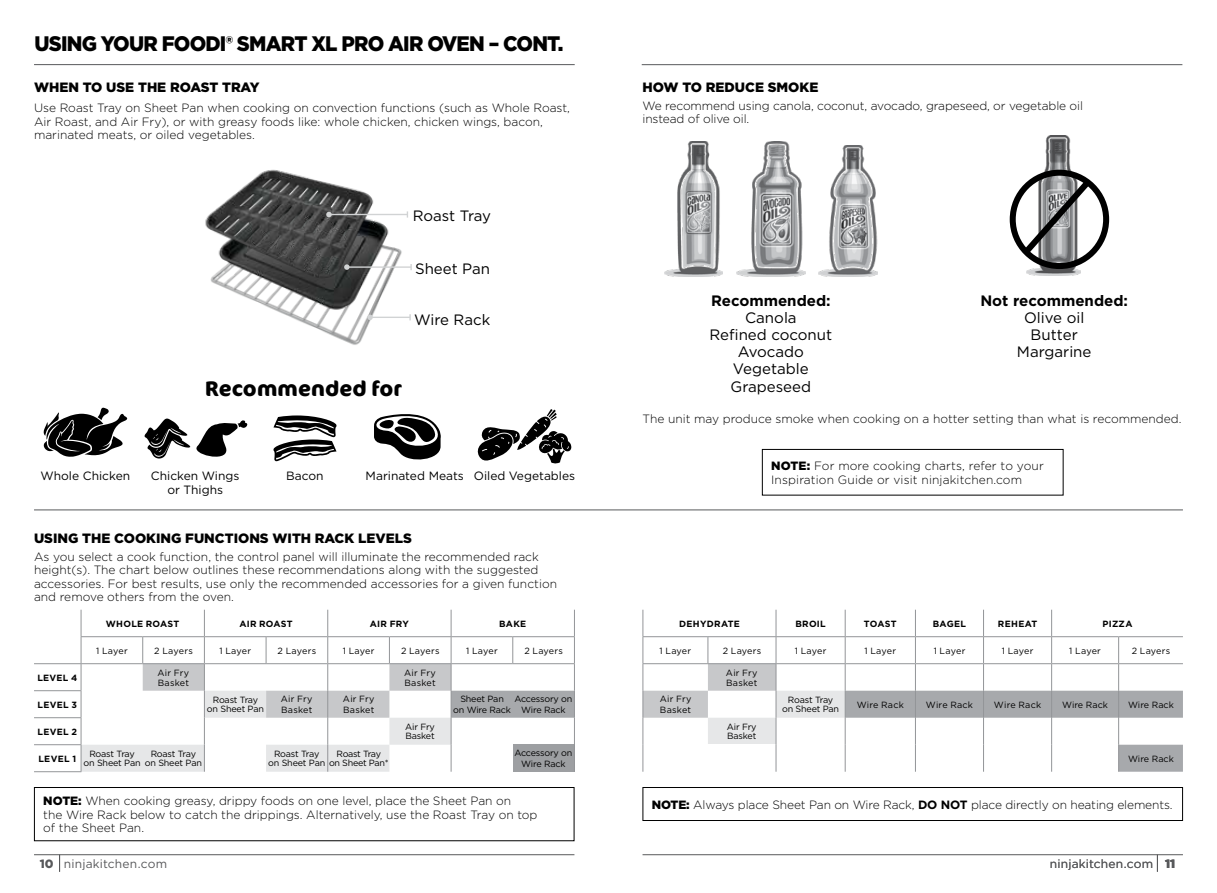
<style>
.page{position:relative;width:1217px;height:893px;background:#fff}
.page>*{position:absolute;margin:0;border:0;box-sizing:border-box;transform-origin:0 0}
.t1{font:900 21px "Gotham";letter-spacing:-.04em;color:#000;scale:.95 1}
.t2{font:700 21px "Cocon Pro";letter-spacing:.005em;color:#000}
.t3{font:15px/17.2px "Gotham";color:#000;text-align:center}
.t4{font:700 15px "Gotham";color:#000}
.t5{font:900 13.5px "Gotham";color:#000}
.t6{font:300 12px/13.5px "Gotham";color:#000}
.t7{font:12px/13.5px "Gotham";color:#000;text-align:center}
.t8{font:12px "Gotham";letter-spacing:.015em;color:#58595b}
.t9{font:9px/9px "Gotham";letter-spacing:-.02em;color:#000;text-align:center}
.t10{font:9px "Gotham";color:#000}
.t11{font:9px/10.8px "Gotham";letter-spacing:.025em;color:#000}
.t12{font:700 9px "Gotham";letter-spacing:.03em;color:#000}
.t13{font:9px/9px "Gotham";letter-spacing:-.03em;color:#000}
.t14{font:9px "Gotham";letter-spacing:-.04em;color:#000}
.s1{font-weight:900}
.s2{font-weight:700}
</style>
<div class="page">
<hr style="left:34px;top:854px;width:540px;height:1px;background:#58595b">
<hr style="left:642px;top:854px;width:540px;height:1px;background:#58595b">
<hr style="left:34px;top:509px;width:1148px;height:1px;background:#58595b">
<svg style="left:59px;top:855px;width:1px;height:17px"></svg>
<svg style="left:1156px;top:855px;width:1px;height:17px"></svg>
<hr style="left:34px;top:663px;width:47px;height:1px;background:#939598">
<hr style="left:34px;top:690px;width:47px;height:1px;background:#939598">
<hr style="left:34px;top:717px;width:47px;height:1px;background:#939598">
<hr style="left:34px;top:744px;width:47px;height:1px;background:#939598">
<hr style="left:34px;top:771px;width:47px;height:1px;background:#939598">
<svg style="left:81px;top:610px;width:494px;height:162px"></svg>
<svg style="left:642px;top:610px;width:540px;height:162px"></svg>
<div style="left:761px;top:449px;width:302px;height:46px;border:1px solid #000"></div>
<hr style="left:34px;top:64px;width:540px;height:1px;background:#58595b">
<hr style="left:641px;top:64px;width:541px;height:1px;background:#58595b">
<img style="left:1026px;top:136px;width:54px;height:140px">
<div style="left:1009px;top:170px;width:99px;height:99px;border:6px solid #000;border-radius:50%"></div>
<svg style="left:1016px;top:175px;width:79px;height:86px"></svg>
<img style="left:736px;top:141px;width:69px;height:136px">
<img style="left:664px;top:141px;width:58px;height:136px">
<img style="left:818px;top:145px;width:59px;height:132px">
<div style="left:642px;top:787px;width:540px;height:34px;border:1px solid #000"></div>
<div style="left:34px;top:787px;width:540px;height:54px;border:1px solid #000"></div>
<svg style="left:44px;top:408px;width:83px;height:49px"></svg>
<svg style="left:273px;top:415px;width:63px;height:46px"></svg>
<svg style="left:374px;top:414px;width:67px;height:46px"></svg>
<svg style="left:477px;top:409px;width:94px;height:55px"></svg>
<svg style="left:144px;top:419px;width:104px;height:40px"></svg>
<img style="left:314px;top:264px;width:98px;height:81px">
<img style="left:243px;top:248px;width:168px;height:79px">
<img style="left:205px;top:169px;width:193px;height:127px">
<hr style="left:347px;top:266px;width:64px;height:2px;background:#d1d3d4">
<svg style="left:344px;top:264px;width:5px;height:6px"></svg>
<hr style="left:370px;top:317px;width:40px;height:1px;background:#d1d3d4">
<svg style="left:367px;top:315px;width:6px;height:5px"></svg>
<hr style="left:329px;top:214px;width:78px;height:1px;background:#d1d3d4">
<svg style="left:326px;top:212px;width:5px;height:5px"></svg>
<h1 class="t1" style="left:34px;top:29px;width:556px">USING YOUR FOODI® SMART XL PRO AIR OVEN – CONT.</h1>
<p class="t5" style="left:34px;top:78px;width:227px">WHEN TO USE THE ROAST TRAY</p>
<p class="t6" style="left:34px;top:101px;width:537px">Use Roast Tray on Sheet Pan when cooking on convection functions (such as Whole Roast,<br>Air Roast, and Air Fry), or with greasy foods like: whole chicken, chicken wings, bacon, marinated meats, or oiled vegetables.</p>
<p class="t3" style="left:413px;top:207px;width:80px">Roast Tray</p>
<p class="t3" style="left:415px;top:260px;width:76px">Sheet Pan</p>
<p class="t3" style="left:414px;top:310px;width:78px">Wire Rack</p>
<h1 class="t2" style="left:205px;top:374px;width:198px">Recommended for</h1>
<p class="t7" style="left:41px;top:469px;width:91px">Whole Chicken</p>
<p class="t7" style="left:151px;top:469px;width:90px">Chicken Wings or Thighs</p>
<p class="t7" style="left:286px;top:469px;width:39px">Bacon</p>
<p class="t7" style="left:365px;top:469px;width:211px">Marinated Meats Oiled Vegetables</p>
<p class="t5" style="left:34px;top:529px;width:379px">USING THE COOKING FUNCTIONS WITH RACK LEVELS</p>
<p class="t6" style="left:34px;top:550px;width:524px">As you select a cook function, the control panel will illuminate the recommended rack height(s). The chart below outlines these recommendations along with the suggested accessories. For best results, use only the recommended accessories for a given function and remove others from the oven.</p>
<p class="t12" style="left:106px;top:617px;width:75px">WHOLE ROAST</p>
<p class="t12" style="left:239px;top:617px;width:55px">AIR ROAST</p>
<p class="t12" style="left:370px;top:617px;width:41px">AIR FRY</p>
<p class="t12" style="left:499px;top:617px;width:28px">BAKE</p>
<p class="t10" style="left:96px;top:645px;width:33px">1 Layer</p>
<p class="t10" style="left:154px;top:645px;width:40px">2 Layers</p>
<p class="t10" style="left:219px;top:645px;width:33px">1 Layer</p>
<p class="t10" style="left:277px;top:645px;width:40px">2 Layers</p>
<p class="t10" style="left:343px;top:645px;width:33px">1 Layer</p>
<p class="t10" style="left:401px;top:645px;width:40px">2 Layers</p>
<p class="t10" style="left:466px;top:645px;width:33px">1 Layer</p>
<p class="t10" style="left:524px;top:645px;width:40px">2 Layers</p>
<p class="t12" style="left:37px;top:672px;width:42px">LEVEL 4</p>
<p class="t11" style="left:157px;top:667px;width:33px">Air Fry<br>Basket</p>
<p class="t11" style="left:404px;top:667px;width:33px">Air Fry<br>Basket</p>
<p class="t12" style="left:38px;top:699px;width:41px">LEVEL 3</p>
<p class="t9" style="left:207px;top:695px;width:59px">Roast Tray on Sheet Pan</p>
<p class="t11" style="left:281px;top:694px;width:33px">Air Fry<br>Basket</p>
<p class="t11" style="left:343px;top:694px;width:33px">Air Fry<br>Basket</p>
<p class="t9" style="left:453px;top:694px;width:59px;line-height:10.8px">Sheet Pan<br>on Wire Rack</p>
<p class="t9" style="left:514px;top:694px;width:59px;line-height:10.8px">Accessory on<br>Wire Rack</p>
<p class="t12" style="left:38px;top:726px;width:41px">LEVEL 2</p>
<p class="t9" style="left:405px;top:722px;width:31px;text-align:left">Air Fry<br>Basket</p>
<p class="t12" style="left:39px;top:753px;width:39px">LEVEL 1</p>
<p class="t9" style="left:83px;top:749px;width:59px">Roast Tray on Sheet Pan</p>
<p class="t9" style="left:145px;top:749px;width:59px">Roast Tray on Sheet Pan</p>
<p class="t13" style="left:268px;top:749px;width:122px;text-indent:6px">Roast Tray<br>on Sheet Pan on Sheet Pan*</p>
<p class="t14" style="left:336px;top:748px;width:46px">Roast Tray</p>
<p class="t9" style="left:514px;top:748px;width:59px;line-height:10.8px">Accessory on<br>Wire Rack</p>
<p class="t5" style="left:642px;top:78px;width:177px">HOW TO REDUCE SMOKE</p>
<p class="t6" style="left:642px;top:98px;width:442px">We recommend using canola, coconut, avocado, grapeseed, or vegetable oil instead of olive oil.</p>
<p class="t4" style="left:710px;top:290px;width:121px">Recommended:</p>
<p class="t3" style="left:709px;top:309px;width:124px">Canola<br>Refined coconut<br>Avocado<br>Vegetable<br>Grapeseed</p>
<p class="t4" style="left:980px;top:290px;width:149px">Not recommended:</p>
<p class="t3" style="left:1016px;top:309px;width:76px">Olive oil<br>Butter<br>Margarine</p>
<p class="t6" style="left:642px;top:412px;width:540px">The unit may produce smoke when cooking on a hotter setting than what is recommended.</p>
<p class="t6" style="left:771px;top:459px;width:274px"><span class="s1">NOTE:</span> For more cooking charts, refer to your<br>Inspiration Guide or visit ninjakitchen.com</p>
<p class="t12" style="left:679px;top:617px;width:62px">DEHYDRATE</p>
<p class="t12" style="left:795px;top:617px;width:32px">BROIL</p>
<p class="t12" style="left:863px;top:617px;width:34px">TOAST</p>
<p class="t12" style="left:932px;top:617px;width:35px">BAGEL</p>
<p class="t12" style="left:997px;top:617px;width:41px">REHEAT</p>
<p class="t12" style="left:1102px;top:617px;width:31px">PIZZA</p>
<p class="t10" style="left:659px;top:645px;width:33px">1 Layer</p>
<p class="t10" style="left:722px;top:645px;width:40px">2 Layers</p>
<p class="t10" style="left:794px;top:645px;width:33px">1 Layer</p>
<p class="t10" style="left:864px;top:645px;width:33px">1 Layer</p>
<p class="t10" style="left:933px;top:645px;width:33px">1 Layer</p>
<p class="t10" style="left:1001px;top:645px;width:33px">1 Layer</p>
<p class="t10" style="left:1068px;top:645px;width:33px">1 Layer</p>
<p class="t10" style="left:1131px;top:645px;width:40px">2 Layers</p>
<p class="t11" style="left:725px;top:667px;width:33px">Air Fry<br>Basket</p>
<p class="t11" style="left:659px;top:694px;width:33px">Air Fry<br>Basket</p>
<p class="t9" style="left:781px;top:695px;width:59px">Roast Tray on Sheet Pan</p>
<p class="t11" style="left:856px;top:699px;width:49px">Wire Rack</p>
<p class="t11" style="left:925px;top:699px;width:49px">Wire Rack</p>
<p class="t11" style="left:993px;top:699px;width:49px">Wire Rack</p>
<p class="t10" style="left:1061px;top:699px;width:47px">Wire Rack</p>
<p class="t10" style="left:1127px;top:699px;width:47px">Wire Rack</p>
<p class="t9" style="left:726px;top:722px;width:31px;text-align:left">Air Fry<br>Basket</p>
<p class="t10" style="left:1127px;top:753px;width:47px">Wire Rack</p>
<p class="t6" style="left:43px;top:794px;width:469px"><span class="s1">NOTE:</span> When cooking greasy, drippy foods on one level, place the Sheet Pan on</p>
<p class="t6" style="left:651px;top:797px;width:522px"><span class="s1">NOTE:</span> Always place Sheet Pan on Wire Rack, <span class="s2">DO NOT</span> place directly on heating elements.</p>
<p class="t6" style="left:43px;top:808px;width:495px">the Wire Rack below to catch the drippings. Alternatively, use the Roast Tray on top of the Sheet Pan.</p>
<p class="t8" style="left:40px;top:856px;width:129px"><span class="s1">10</span> ninjakitchen.com</p>
<p class="t8" style="left:1049px;top:856px;width:127px">ninjakitchen.com <span class="s1">11</span></p>
</div>
